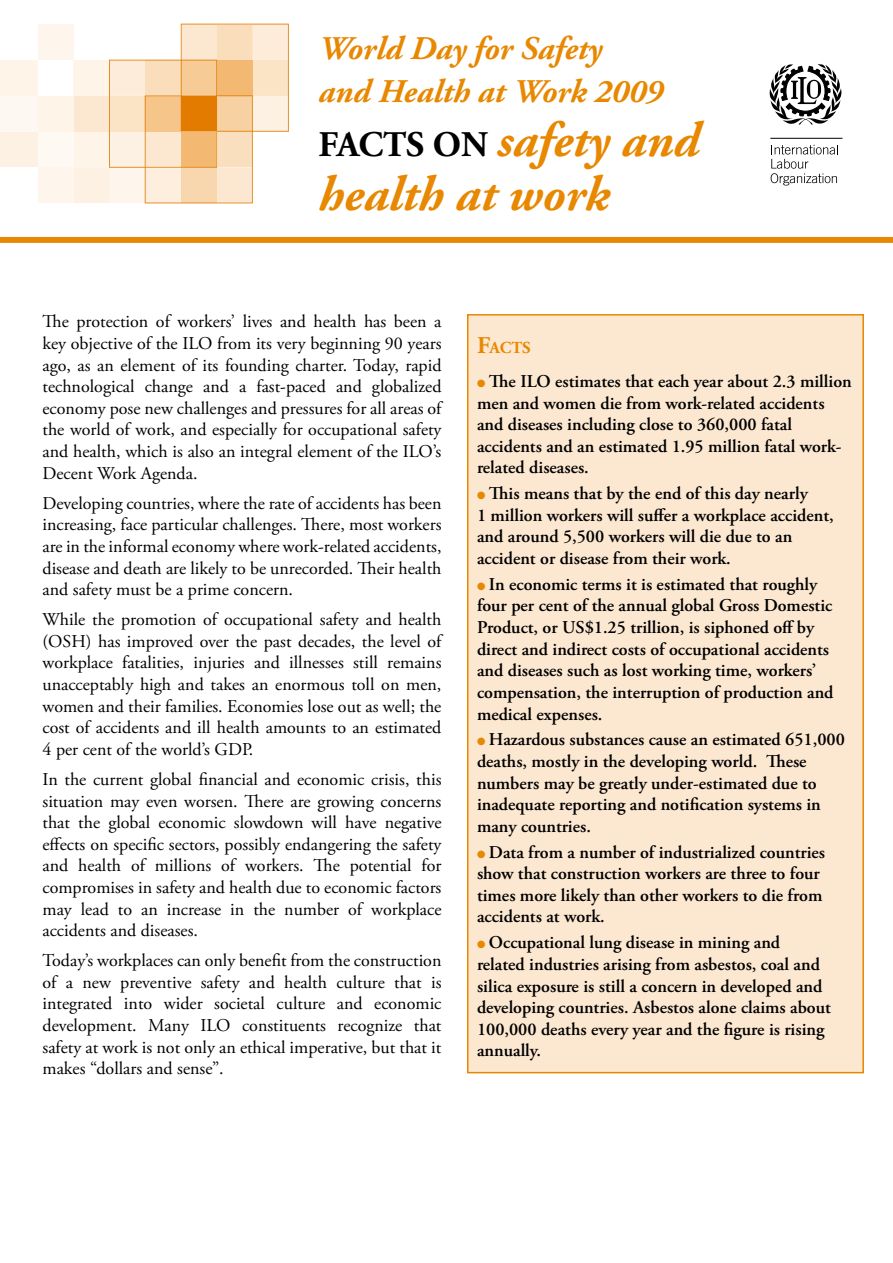
<style>
.page{position:relative;width:893px;height:1263px;background:#fff}
.page>*{position:absolute;margin:0;border:0;box-sizing:border-box;transform-origin:0 0}
.t1{font:italic 700 49.5px/54px "Adobe Garamond Pro";color:#e88800}
.t2{font:italic 700 33px/43.2px "Adobe Garamond Pro";color:#e88800}
.t3{font:18px/21.6px "Adobe Garamond Pro";color:#000;text-align:justify}
.t4{font:600 18px/21.6px "Adobe Garamond Pro";color:#000}
.t5{font:700 16.8px "Adobe Garamond Pro";color:#e88800}
.s1{font-style:normal;font-size:36px;color:#000}
.s2{font-size:24px}
.s3{color:#e88800}
</style>
<div class="page">
<div style="left:38px;top:132px;width:36px;height:35px;background:#fef9f3"></div>
<div style="left:38px;top:96px;width:36px;height:36px;background:#fef4e8"></div>
<div style="left:2px;top:132px;width:36px;height:35px;background:#fdf1e3"></div>
<div style="left:2px;top:96px;width:36px;height:36px;background:#fef8f2"></div>
<div style="left:2px;top:60px;width:36px;height:36px;background:#fef4e8"></div>
<div style="left:38px;top:167px;width:36px;height:36px;background:#fef6ed"></div>
<div style="left:38px;top:24px;width:36px;height:36px;background:#fef6ed"></div>
<svg style="left:74px;top:24px;width:215px;height:179px"></svg>
<hr style="left:0;top:132px;width:2px;height:35px;background:#fdf1e3">
<hr style="left:0;top:96px;width:2px;height:36px;background:#fef8f2">
<hr style="left:0;top:60px;width:2px;height:36px;background:#fef4e8">
<div style="left:0;top:237px;width:893px;height:6px;background:#e88800"></div>
<hr style="left:770px;top:138px;width:72px;height:1px;background:#000">
<svg style="left:771px;top:145px;width:67px;height:40px"></svg>
<svg style="left:770px;top:64px;width:72px;height:61px"></svg>
<div style="left:468px;top:315px;width:395px;height:758px;background:#fce8d1"></div>
<div style="left:467px;top:314px;width:397px;height:759px;border:2px solid #e88800"></div>
<h2 class="t2" style="left:319px;top:28px;width:346px">World Day for Safety<br>and Health at Work 2009</h2>
<h1 class="t1" style="left:319px;top:115px;width:382px"><span class="s1">FACTS ON</span> safety and health at work</h1>
<p class="t3" style="left:43px;top:311px;width:400px">The protection of workers’ lives and health has been a key objective of the ILO from its very beginning 90 years ago, as an element of its founding charter. Today, rapid technological change and a fast-paced and globalized economy pose new challenges and pressures for all areas of the world of work, and especially for occupational safety and health, which is also an integral element of the ILO’s Decent Work Agenda.</p>
<p class="t3" style="left:43px;top:493px;width:400px">Developing countries, where the rate of accidents has been increasing, face particular challenges. There, most workers are in the informal economy where work-related accidents, disease and death are likely to be unrecorded. Their health and safety must be a prime concern.</p>
<p class="t3" style="left:43px;top:609px;width:400px">While the promotion of occupational safety and health (OSH) has improved over the past decades, the level of workplace fatalities, injuries and illnesses still remains unacceptably high and takes an enormous toll on men, women and their families. Economies lose out as well; the cost of accidents and ill health amounts to an estimated 4 per cent of the world’s GDP.</p>
<p class="t3" style="left:43px;top:769px;width:400px">In the current global financial and economic crisis, this situation may even worsen. There are growing concerns that the global economic slowdown will have negative effects on specific sectors, possibly endangering the safety and health of millions of workers. The potential for compromises in safety and health due to economic factors may lead to an increase in the number of workplace accidents and diseases.</p>
<p class="t3" style="left:43px;top:950px;width:400px">Today’s workplaces can only benefit from the construction of a new preventive safety and health culture that is integrated into wider societal culture and economic development. Many ILO constituents recognize that safety at work is not only an ethical imperative, but that it makes “dollars and sense”.</p>
<p class="t5" style="left:477px;top:337px;width:55px"><span class="s2">F</span>ACTS</p>
<p class="t4" style="left:477px;top:371px;width:376px"><span class="s3">●</span> The ILO estimates that each year about 2.3 million men and women die from work-related accidents and diseases including close to 360,000 fatal accidents and an estimated 1.95 million fatal work&shy;related diseases.</p>
<p class="t4" style="left:477px;top:483px;width:358px"><span class="s3">●</span> This means that by the end of this day nearly<br>1 million workers will suffer a workplace accident, and around 5,500 workers will die due to an accident or disease from their work.</p>
<p class="t4" style="left:477px;top:574px;width:358px"><span class="s3">●</span> In economic terms it is estimated that roughly four per cent of the annual global Gross Domestic Product, or US$1.25 trillion, is siphoned off by direct and indirect costs of occupational accidents and diseases such as lost working time, workers’ compensation, the interruption of production and medical expenses.</p>
<p class="t4" style="left:477px;top:729px;width:369px"><span class="s3">●</span> Hazardous substances cause an estimated 651,000 deaths, mostly in the developing world. These numbers may be greatly under-estimated due to inadequate reporting and notification systems in many countries.</p>
<p class="t4" style="left:477px;top:841px;width:350px"><span class="s3">●</span> Data from a number of industrialized countries show that construction workers are three to four times more likely than other workers to die from accidents at work.</p>
<p class="t4" style="left:477px;top:932px;width:355px"><span class="s3">●</span> Occupational lung disease in mining and related industries arising from asbestos, coal and silica exposure is still a concern in developed and developing countries. Asbestos alone claims about 100,000 deaths every year and the figure is rising annually.</p>
</div>
